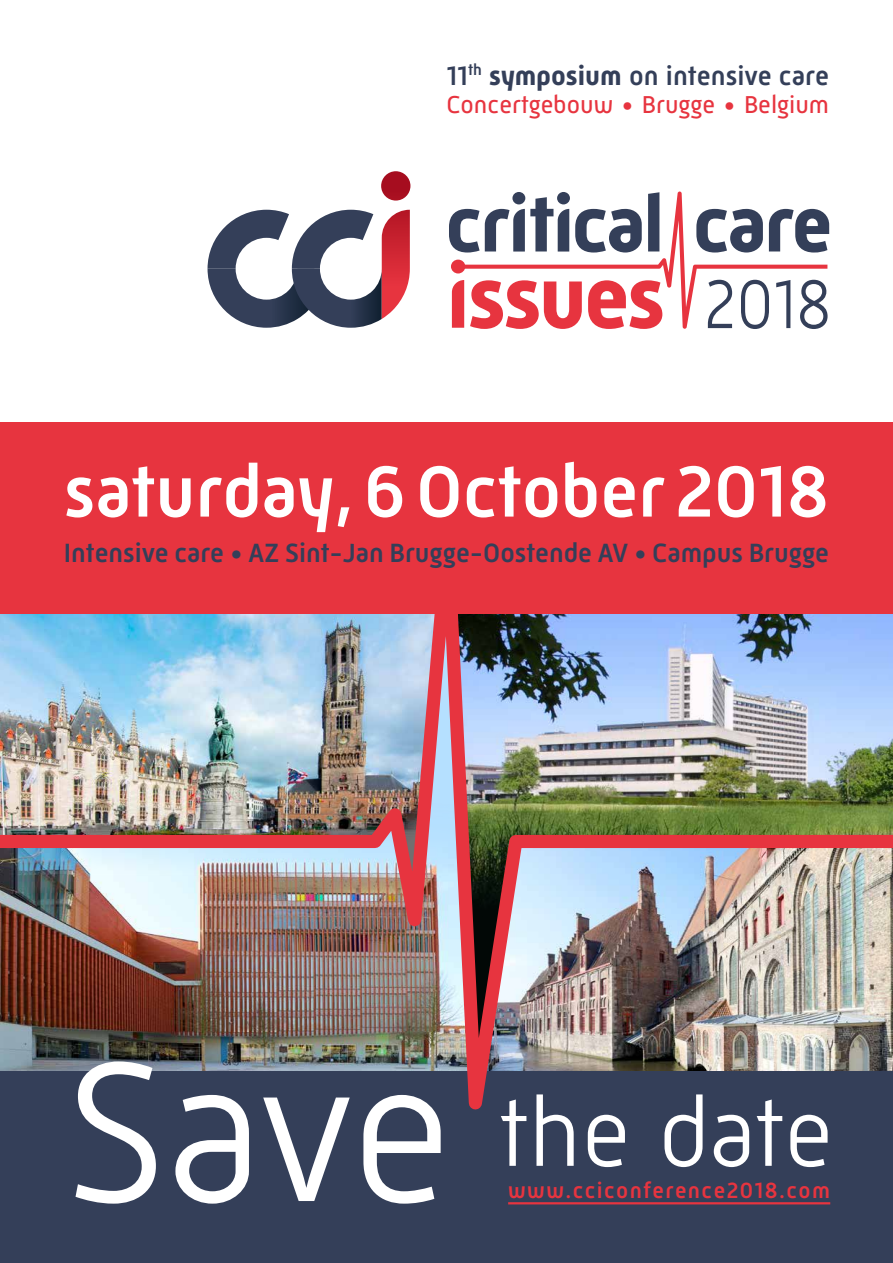
<style>
.page{position:relative;width:893px;height:1263px;background:#fff}
.page>*{position:absolute;margin:0;border:0;box-sizing:border-box;transform-origin:0 0}
.t1{font:300 97.5px "Mic 32 New";color:#fff}
.t2{font:500 73.65px "Mic 32 New";color:#fff}
.t3{font:500 27.3px "Mic 32 New";color:#343f59}
.t4{font:500 27px "Mic 32 New";color:#343f59}
.t5{font:25.05px "Mic 32 New";color:#e7343f}
.t6{font:500 22.5px "Mic 32 New";letter-spacing:.06em;color:#e7343f}
.s1{font-weight:700}
.s2{font-size:202.5px}
</style>
<div class="page">
<div style="left:0;top:1071px;width:893px;height:192px;background:#343f59"></div>
<img style="left:0;top:422px;width:893px;height:783px">
<svg style="left:381px;top:171px;width:29px;height:30px"></svg>
<svg style="left:208px;top:210px;width:202px;height:118px"></svg>
<svg style="left:827px;top:217px;width:2px;height:34px"></svg>
<svg style="left:459px;top:191px;width:368px;height:138px"></svg>
<div style="left:451px;top:260px;width:14px;height:13px;background:#e7343f;border-radius:50%"></div>
<svg style="left:470px;top:280px;width:112px;height:49px"></svg>
<svg style="left:588px;top:280px;width:74px;height:49px"></svg>
<svg style="left:452px;top:280px;width:12px;height:48px"></svg>
<svg style="left:449px;top:197px;width:120px;height:55px"></svg>
<hr style="left:508px;top:1202px;width:322px;height:2px;background:#e7343f">
<p class="t3" style="left:446px;top:60px;width:384px">11<sup>th</sup> <span class="s1">symposium</span> on intensive care</p>
<p class="t5" style="left:446px;top:90px;width:384px">Concertgebouw • Brugge • Belgium</p>
<h2 class="t2" style="left:64px;top:449px;width:767px">saturday, 6 October 2018</h2>
<p class="t4" style="left:64px;top:537px;width:767px">Intensive care • AZ Sint-Jan Brugge-Oostende AV • Campus Brugge</p>
<h1 class="t1" style="left:65px;top:1077px;width:769px"><span class="s2">Save</span> the date</h1>
<p class="t6" style="left:508px;top:1177px;width:323px">www.cciconference2018.com</p>
</div>
